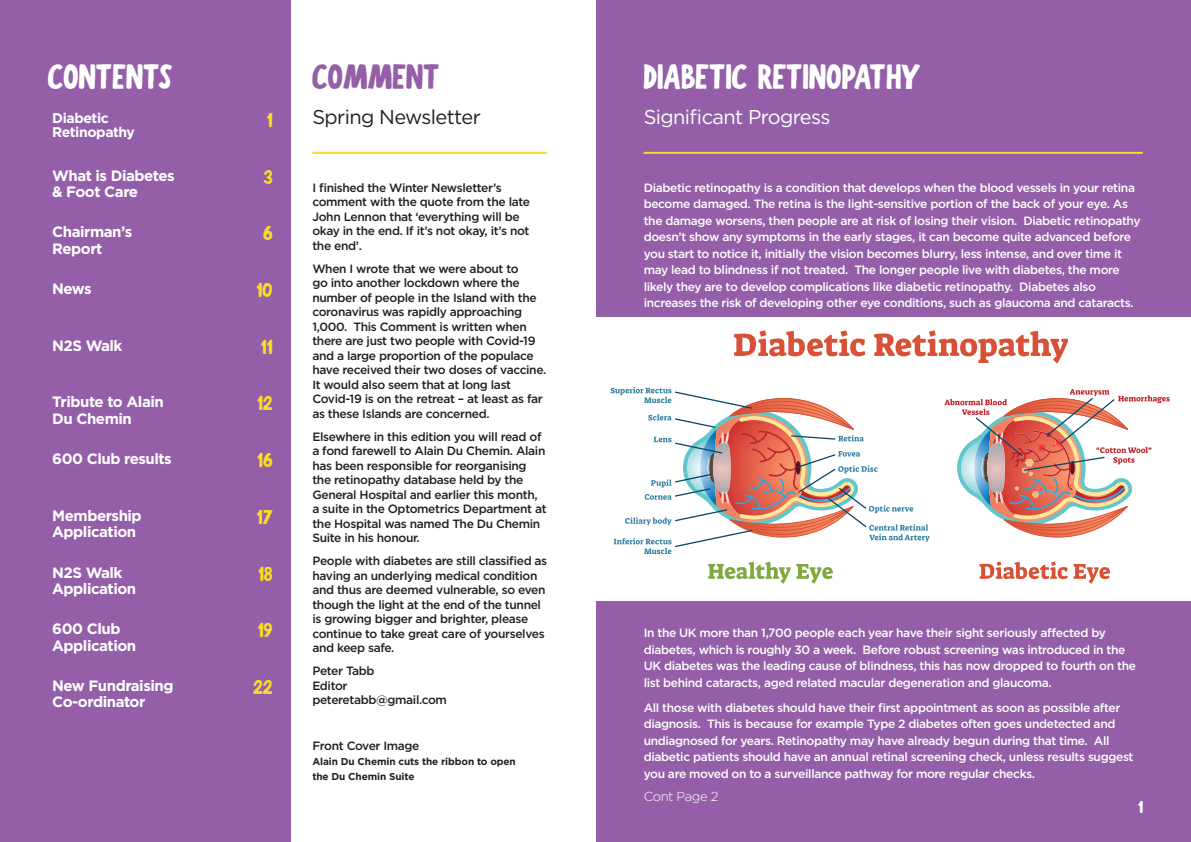
<style>
.page{position:relative;width:1191px;height:842px;background:#fff}
.page>*{position:absolute;margin:0;border:0;box-sizing:border-box;transform-origin:0 0}
.t1{font:35px "Boldoa Mat";color:#fff}
.t2{font:35px "Boldoa Mat";color:#945fa8}
.t3{font:20px "Gotham";letter-spacing:-.03em;color:#fff}
.t4{font:20px "Boldoa Mat";color:#f8dc25}
.t5{font:20px "Gotham";letter-spacing:-.03em;color:#231f20}
.t6{font:17px "Boldoa Mat";color:#fff}
.t7{font:700 15px/16.5px "Gotham";letter-spacing:-.03em;color:#fff}
.t8{font:700 14px/14px "Gotham";letter-spacing:-.03em;color:#fff}
.t9{font:300 13px "Gotham";letter-spacing:-.03em;color:#fff}
.t10{font:500 12px/16.5px "Gotham";letter-spacing:-.03em;color:#fff}
.t11{font:500 12px/14.5px "Gotham";letter-spacing:-.03em;color:#231f20}
.t12{font:700 10px/14.5px "Gotham";letter-spacing:-.01em;color:#231f20}
</style>
<div class="page">
<div style="left:596px;top:0;width:595px;height:842px;background:#945fa8"></div>
<div style="left:0;top:0;width:290px;height:842px;background:#945fa8"></div>
<hr style="left:643px;top:152px;width:499px;height:2px;background:#f8dc25">
<hr style="left:312px;top:152px;width:235px;height:2px;background:#f8dc25">
<div style="left:596px;top:317px;width:595px;height:284px;background:#fff"></div>
<svg style="left:734px;top:330px;width:131px;height:26px"></svg>
<svg style="left:874px;top:330px;width:194px;height:33px"></svg>
<svg style="left:610px;top:387px;width:319px;height:167px"></svg>
<svg style="left:944px;top:389px;width:225px;height:149px"></svg>
<svg style="left:979px;top:561px;width:88px;height:18px"></svg>
<svg style="left:1073px;top:564px;width:37px;height:20px"></svg>
<svg style="left:708px;top:562px;width:82px;height:22px"></svg>
<svg style="left:796px;top:564px;width:37px;height:20px"></svg>
<h1 class="t1" style="left:48px;top:56px;width:126px">CONTENTS</h1>
<h1 class="t2" style="left:312px;top:56px;width:129px">COMMENT</h1>
<h2 class="t5" style="left:312px;top:104px;width:170px">Spring Newsletter</h2>
<p class="t8" style="left:52px;top:111px;width:84px">Diabetic<br>Retinopathy</p>
<h2 class="t4" style="left:267px;top:108px;width:7px">1</h2>
<p class="t7" style="left:52px;top:167px;width:124px">What is Diabetes &amp; Foot Care</p>
<h2 class="t4" style="left:264px;top:165px;width:11px">3</h2>
<p class="t7" style="left:52px;top:224px;width:82px">Chairman’s<br>Report</p>
<h2 class="t4" style="left:263px;top:222px;width:11px">6</h2>
<p class="t7" style="left:52px;top:280px;width:41px">News</p>
<h2 class="t4" style="left:257px;top:278px;width:17px">10</h2>
<p class="t11" style="left:312px;top:180px;width:219px">I finished the Winter Newsletter’s comment with the quote from the late<br>John Lennon that ‘everything will be okay in the end. If it’s not okay, it’s not the end’.</p>
<p class="t11" style="left:312px;top:261px;width:235px">When I wrote that we were about to<br>go into another lockdown where the number of people in the Island with the coronavirus was rapidly approaching 1,000. This Comment is written when there are just two people with Covid-19 and a large proportion of the populace have received their two doses of vaccine.<br>It would also seem that at long last Covid-19 is on the retreat – at least as far as these Islands are concerned.</p>
<p class="t11" style="left:312px;top:429px;width:236px">Elsewhere in this edition you will read of a fond farewell to Alain Du Chemin. Alain has been responsible for reorganising the retinopathy database held by the General Hospital and earlier this month, a suite in the Optometrics Department at the Hospital was named The Du Chemin Suite in his honour.</p>
<p class="t11" style="left:312px;top:554px;width:236px">People with diabetes are still classified as having an underlying medical condition and thus are deemed vulnerable, so even though the light at the end of the tunnel is growing bigger and brighter, please continue to take great care of yourselves and keep safe.</p>
<p class="t11" style="left:312px;top:664px;width:136px">Peter Tabb<br>Editor peteretabb@gmail.com</p>
<p class="t11" style="left:312px;top:739px;width:109px">Front Cover Image</p>
<p class="t12" style="left:312px;top:754px;width:205px">Alain Du Chemin cuts the ribbon to open the Du Chemin Suite</p>
<p class="t7" style="left:52px;top:337px;width:72px">N2S Walk</p>
<h2 class="t4" style="left:261px;top:335px;width:13px">11</h2>
<p class="t7" style="left:52px;top:394px;width:113px">Tribute to Alain<br>Du Chemin</p>
<h2 class="t4" style="left:257px;top:392px;width:17px">12</h2>
<p class="t7" style="left:52px;top:450px;width:121px">600 Club results</p>
<h2 class="t4" style="left:257px;top:448px;width:17px">16</h2>
<p class="t7" style="left:52px;top:507px;width:91px">Membership<br>Application</p>
<h2 class="t4" style="left:257px;top:505px;width:17px">17</h2>
<p class="t7" style="left:52px;top:564px;width:86px">N2S Walk<br>Application</p>
<h2 class="t4" style="left:258px;top:562px;width:16px">18</h2>
<p class="t7" style="left:52px;top:620px;width:86px">600 Club<br>Application</p>
<h2 class="t4" style="left:258px;top:618px;width:16px">19</h2>
<p class="t7" style="left:52px;top:677px;width:123px">New Fundraising<br>Co-ordinator</p>
<h2 class="t4" style="left:253px;top:675px;width:21px">22</h2>
<h1 class="t1" style="left:643px;top:56px;width:279px">DIABETIC RETINOPATHY</h1>
<h2 class="t3" style="left:643px;top:104px;width:188px">Significant Progress</h2>
<p class="t10" style="left:643px;top:179px;width:498px">Diabetic retinopathy is a condition that develops when the blood vessels in your retina become damaged. The retina is the light-sensitive portion of the back of your eye. As the damage worsens, then people are at risk of losing their vision. Diabetic retinopathy doesn’t show any symptoms in the early stages, it can become quite advanced before you start to notice it, initially the vision becomes blurry, less intense, and over time it may lead to blindness if not treated. The longer people live with diabetes, the more likely they are to develop complications like diabetic retinopathy. Diabetes also increases the risk of developing other eye conditions, such as glaucoma and cataracts.</p>
<p class="t10" style="left:643px;top:624px;width:494px">In the UK more than 1,700 people each year have their sight seriously affected by diabetes, which is roughly 30 a week. Before robust screening was introduced in the UK diabetes was the leading cause of blindness, this has now dropped to fourth on the list behind cataracts, aged related macular degeneration and glaucoma.</p>
<p class="t10" style="left:643px;top:699px;width:491px">All those with diabetes should have their first appointment as soon as possible after diagnosis. This is because for example Type 2 diabetes often goes undetected and undiagnosed for years. Retinopathy may have already begun during that time. All diabetic patients should have an annual retinal screening check, unless results suggest you are moved on to a surveillance pathway for more regular checks.</p>
<p class="t9" style="left:643px;top:788px;width:76px">Cont Page 2</p>
<h3 class="t6" style="left:1138px;top:797px;width:6px">1</h3>
</div>
